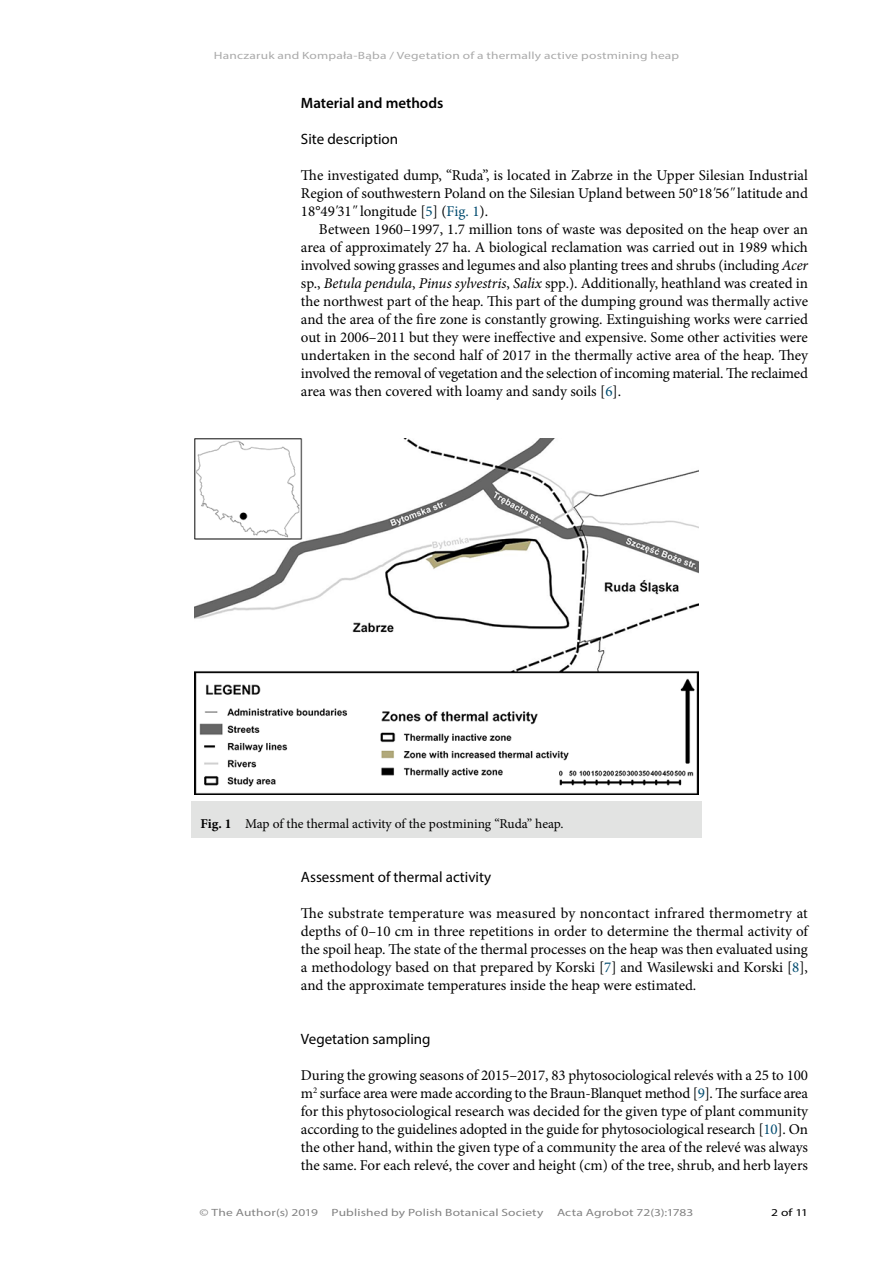
<style>
.page{position:relative;width:893px;height:1263px;background:#fff}
.page>*{position:absolute;margin:0;border:0;box-sizing:border-box;transform-origin:0 0}
.Body_text{font:15px/18px "Minion Pro";color:#000;text-align:justify}
.Body_text___first_li{font:15px/18px "Minion Pro";letter-spacing:-.005em;color:#000;text-align:justify}
.Subheader{font:15px "Myriad Pro";color:#000}
.t1{font:600 15px "Myriad Pro";color:#000}
.Subheader___under_He{font:15px "Myriad Pro";color:#000}
.t2{font:13.5px "Minion Pro";color:#000}
.t3{font:10.5px "Myriad Pro Regular 3";letter-spacing:.01em;color:#828282;scale:1.28 1}
.t4{font:10.5px "Myriad Pro Regular 3";letter-spacing:.015em;color:#aaa;scale:1.28 1}
.t5{font:10.5px "Myriad Pro";color:#000;scale:1.28 1}
.s1{font-style:italic}
.s2{color:#004b6f}
.s3{font-weight:700}
</style>
<div class="page">
<img style="left:194px;top:438px;width:504px;height:357px">
<div style="left:191px;top:801px;width:510px;height:36px;background:#e2e3e2"></div>
<p class="t4" style="left:214px;top:49px;width:365px">Hanczaruk and Kompała-Bąba / Vegetation of a thermally active postmining heap</p>
<p class="t1" style="left:301px;top:93px;width:144px">Material and methods</p>
<p class="Subheader___under_He" style="left:301px;top:130px;width:99px">Site description</p>
<p class="Body_text" style="left:301px;top:166px;width:508px">The investigated dump, “Ruda”, is located in Zabrze in the Upper Silesian Industrial Region of southwestern Poland on the Silesian Upland between 50°18<span class="s1">'</span>56<span class="s1">"</span> latitude and 18°49<span class="s1">'</span>31<span class="s1">"</span> longitude [<span class="s2">5</span>] (<span class="s2">Fig. 1</span>).</p>
<p class="Body_text___first_li" style="left:301px;top:220px;width:509px;text-indent:18px">Between 1960–1997, 1.7 million tons of waste was deposited on the heap over an area of approximately 27 ha. A biological reclamation was carried out in 1989 which involved sowing grasses and legumes and also planting trees and shrubs (including <span class="s1">Acer </span>sp., <span class="s1">Betula pendula</span>, <span class="s1">Pinus sylvestris</span>, <span class="s1">Salix</span> spp.). Additionally, heathland was created in the northwest part of the heap. This part of the dumping ground was thermally active and the area of the fire zone is constantly growing. Extinguishing works were carried out in 2006–2011 but they were ineffective and expensive. Some other activities were undertaken in the second half of 2017 in the thermally active area of the heap. They involved the removal of vegetation and the selection of incoming material. The reclaimed area was then covered with loamy and sandy soils [<span class="s2">6</span>].</p>
<p class="t2" style="left:200px;top:815px;width:365px"><span class="s3">Fig. 1</span> Map of the thermal activity of the postmining “Ruda” heap.</p>
<p class="Subheader" style="left:301px;top:868px;width:192px">Assessment of thermal activity</p>
<p class="Body_text" style="left:301px;top:904px;width:509px">The substrate temperature was measured by noncontact infrared thermometry at depths of 0–10 cm in three repetitions in order to determine the thermal activity of the spoil heap. The state of the thermal processes on the heap was then evaluated using a methodology based on that prepared by Korski [<span class="s2">7</span>] and Wasilewski and Korski [<span class="s2">8</span>], and the approximate temperatures inside the heap were estimated.</p>
<p class="Subheader" style="left:301px;top:1030px;width:131px">Vegetation sampling</p>
<p class="Body_text" style="left:301px;top:1066px;width:509px">During the growing seasons of 2015–2017, 83 phytosociological relevés with a 25 to 100 m<sup>2</sup> surface area were made according to the Braun-Blanquet method [<span class="s2">9</span>]. The surface area for this phytosociological research was decided for the given type of plant community according to the guidelines adopted in the guide for phytosociological research [<span class="s2">10</span>]. On the other hand, within the given type of a community the area of the relevé was always the same. For each relevé, the cover and height (cm) of the tree, shrub, and herb layers</p>
<p class="t3" style="left:200px;top:1205px;width:94px">© The Author(s) 2019</p>
<p class="t3" style="left:331px;top:1205px;width:167px">Published by Polish Botanical Society</p>
<p class="t3" style="left:557px;top:1205px;width:108px">Acta Agrobot 72(3):1783</p>
<p class="t5" style="left:771px;top:1205px;width:30px">2 of 11</p>
</div>
